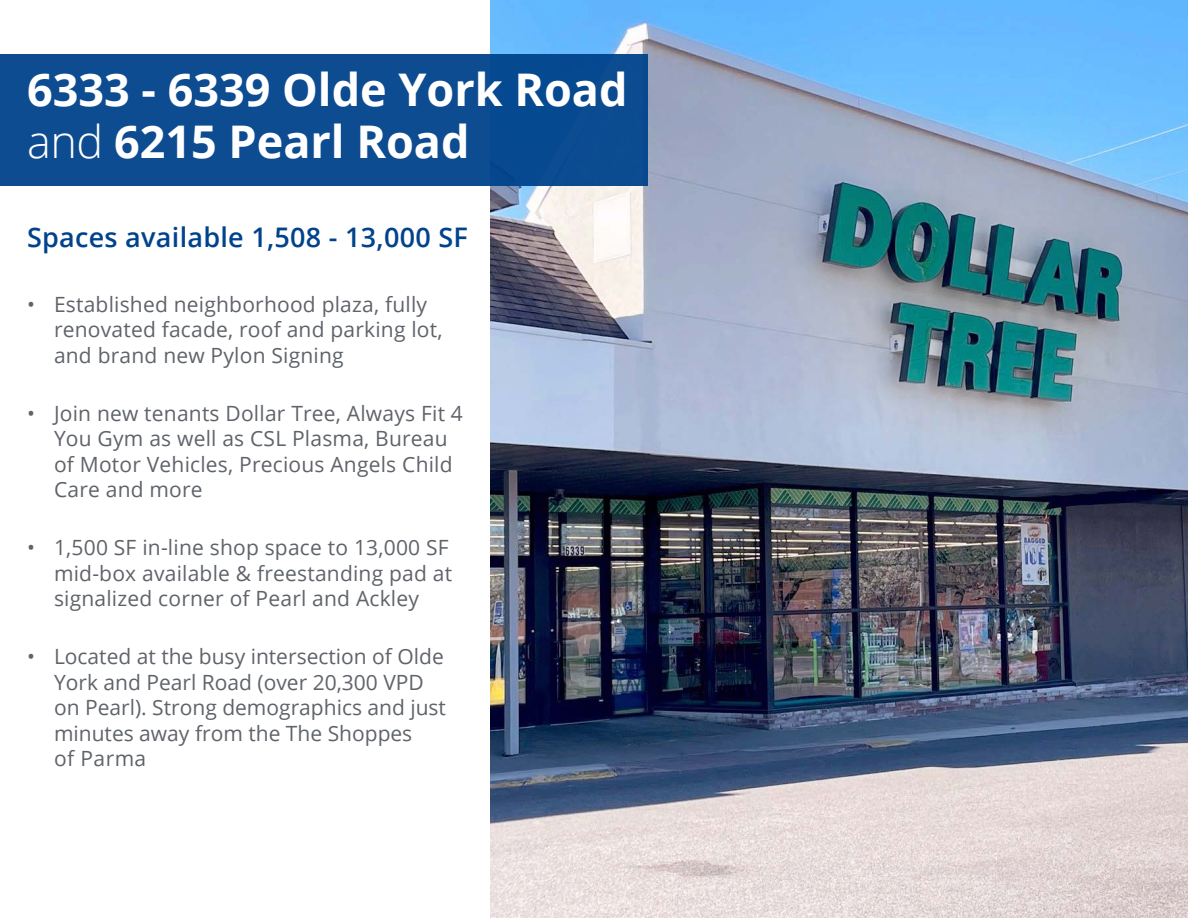
<style>
.page{position:relative;width:1188px;height:918px;background:#fff}
.page>*{position:absolute;margin:0;border:0;box-sizing:border-box;transform-origin:0 0}
.t1{font:700 45px/52.1px "Open Sans";color:#fff}
.t2{font:600 27px "Open Sans";letter-spacing:.01em;color:#00438c}
.t3{font:21px/25.5px "Open Sans";letter-spacing:.01em;color:#5f636a}
.s1{font-weight:300}
</style>
<div class="page">
<img style="left:490px;top:0;width:698px;height:918px">
<div style="left:0;top:54px;width:648px;height:132px;background:#0d4c91"></div>
<h1 class="t1" style="left:27px;top:63px;width:602px">6333 - 6339 Olde York Road <span class="s1">and</span> 6215 Pearl Road</h1>
<p class="t2" style="left:27px;top:218px;width:442px">Spaces available 1,508 - 13,000 SF</p>
<p class="t3" style="left:54px;top:291px;width:390px;text-indent:-27px">• Established neighborhood plaza, fully renovated facade, roof and parking lot, and brand new Pylon Signing</p>
<p class="t3" style="left:54px;top:400px;width:410px;text-indent:-27px">• Join new tenants Dollar Tree, Always Fit 4<br>You Gym as well as CSL Plasma, Bureau of Motor Vehicles, Precious Angels Child Care and more</p>
<p class="t3" style="left:54px;top:534px;width:400px;text-indent:-27px">• 1,500 SF in-line shop space to 13,000 SF mid-box available &amp; freestanding pad at signalized corner of Pearl and Ackley</p>
<p class="t3" style="left:54px;top:643px;width:394px;text-indent:-27px">• Located at the busy intersection of Olde<br>York and Pearl Road (over 20,300 VPD on Pearl). Strong demographics and just minutes away from the The Shoppes<br>of Parma</p>
</div>
